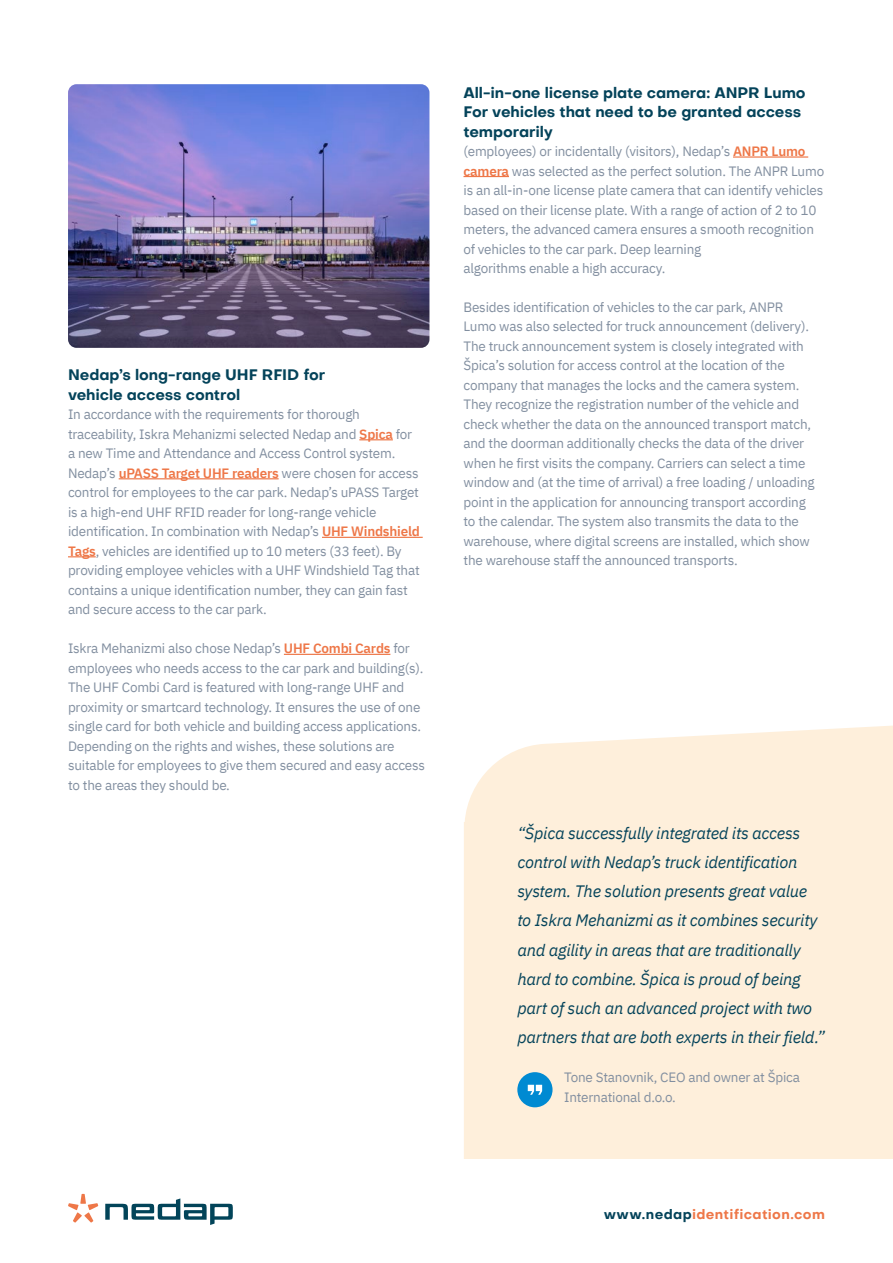
<style>
.page{position:relative;width:893px;height:1263px;background:#fff}
.page>*{position:absolute;margin:0;border:0;box-sizing:border-box;transform-origin:0 0}
.t1{font:italic 16.5px/29.2px "IBM Plex Sans";letter-spacing:-.015em;color:#04435a}
.t2{font:700 15px/19.5px "Objectivity";letter-spacing:-.01em;color:#04435a}
.t3{font:13.5px/19.5px "IBM Plex Sans";letter-spacing:-.015em;color:#828fa0}
.t4{font:700 13.5px "Objectivity";letter-spacing:.025em;color:#ee7748}
.s1{font-weight:600;color:#ee7748}
.s2{color:#04435a}
</style>
<div class="page">
<div style="left:464px;top:725px;width:429px;height:434px;background:#feefdb"></div>
<svg style="left:105px;top:1198px;width:128px;height:27px"></svg>
<svg style="left:68px;top:1194px;width:30px;height:28px"></svg>
<hr style="left:359px;top:439px;width:34px;height:1px;background:#ee7748">
<hr style="left:119px;top:478px;width:160px;height:1px;background:#ee7748">
<hr style="left:322px;top:537px;width:101px;height:1px;background:#ee7748">
<svg style="left:68px;top:556px;width:28px;height:1px"></svg>
<hr style="left:284px;top:654px;width:106px;height:1px;background:#ee7748">
<hr style="left:733px;top:156px;width:75px;height:2px;background:#ee7748">
<hr style="left:463px;top:176px;width:46px;height:1px;background:#ee7748">
<div style="left:517px;top:1072px;width:35px;height:35px;background:#008ad2;border-radius:50%"></div>
<svg style="left:528px;top:1085px;width:14px;height:10px"></svg>
<img style="left:68px;top:84px;width:361px;height:264px">
<p class="t2" style="left:68px;top:365px;width:259px">Nedap’s long-range UHF RFID for vehicle access control</p>
<p class="t3" style="left:68px;top:404px;width:353px">In accordance with the requirements for thorough traceability, Iskra Mehanizmi selected Nedap and <span class="s1">Spica</span> for a new Time and Attendance and Access Control system.<br>Nedap’s <span class="s1">uPASS Target UHF readers</span> were chosen for access control for employees to the car park. Nedap’s uPASS Target is a high-end UHF RFID reader for long-range vehicle identification. In combination with Nedap’s <span class="s1">UHF Windshield Tags</span>, vehicles are identified up to 10 meters (33 feet). By providing employee vehicles with a UHF Windshield Tag that contains a unique identification number, they can gain fast and secure access to the car park.</p>
<p class="t3" style="left:68px;top:638px;width:358px">Iskra Mehanizmi also chose Nedap’s <span class="s1">UHF Combi Cards</span> for employees who needs access to the car park and building(s).<br>The UHF Combi Card is featured with long-range UHF and proximity or smartcard technology. It ensures the use of one single card for both vehicle and building access applications.<br>Depending on the rights and wishes, these solutions are suitable for employees to give them secured and easy access to the areas they should be.</p>
<p class="t2" style="left:463px;top:82px;width:344px">All-in-one license plate camera: ANPR Lumo<br>For vehicles that need to be granted access temporarily</p>
<p class="t3" style="left:463px;top:140px;width:362px">(employees) or incidentally (visitors), Nedap’s <span class="s1">ANPR Lumo camera</span> was selected as the perfect solution. The ANPR Lumo is an all-in-one license plate camera that can identify vehicles based on their license plate. With a range of action of 2 to 10 meters, the advanced camera ensures a smooth recognition of vehicles to the car park. Deep learning<br>algorithms enable a high accuracy.</p>
<p class="t3" style="left:463px;top:296px;width:353px">Besides identification of vehicles to the car park, ANPR Lumo was also selected for truck announcement (delivery).<br>The truck announcement system is closely integrated with Špica’s solution for access control at the location of the company that manages the locks and the camera system.<br>They recognize the registration number of the vehicle and check whether the data on the announced transport match, and the doorman additionally checks the data of the driver when he first visits the company. Carriers can select a time window and (at the time of arrival) a free loading / unloading point in the application for announcing transport according to the calendar. The system also transmits the data to the warehouse, where digital screens are installed, which show the warehouse staff the announced transports.</p>
<p class="t1" style="left:517px;top:817px;width:309px">“Špica successfully integrated its access control with Nedap’s truck identification system. The solution presents great value to Iskra Mehanizmi as it combines security and agility in areas that are traditionally hard to combine. Špica is proud of being part of such an advanced project with two partners that are both experts in their field.”</p>
<p class="t3" style="left:564px;top:1067px;width:237px">Tone Stanovnik, CEO and owner at Špica<br>International d.o.o.</p>
<p class="t4" style="left:604px;top:1204px;width:223px"><span class="s2">www.nedap</span>identification.com</p>
</div>
